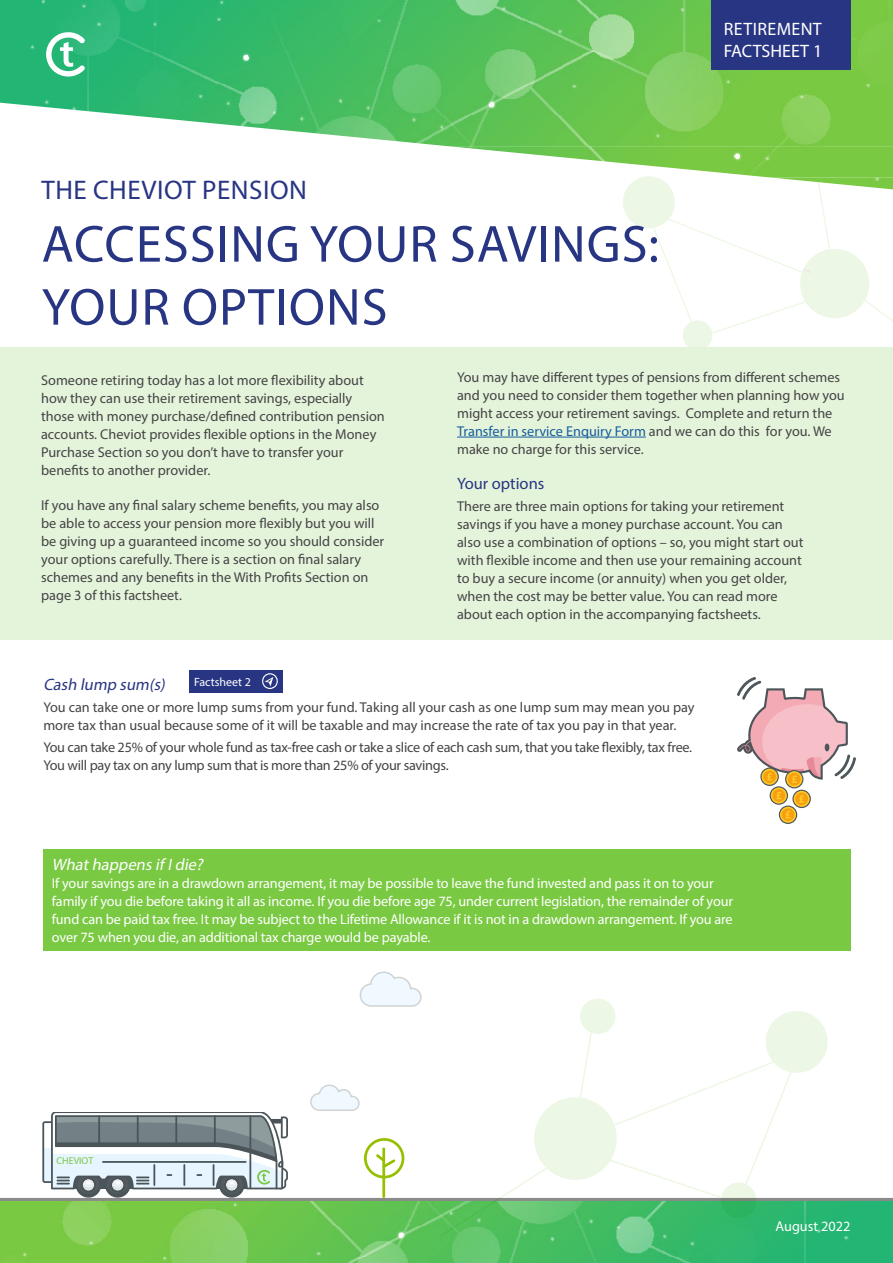
<style>
.page{position:relative;width:893px;height:1263px;background:#fff}
.page>*{position:absolute;margin:0;border:0;box-sizing:border-box;transform-origin:0 0}
.t1{font:52.5px/63px "Myriad Pro";letter-spacing:.02em;color:#283583}
.t2{font:27px "Myriad Pro";letter-spacing:.02em;color:#283583}
.t3{font:18px "Myriad Pro";letter-spacing:.02em;color:#fff}
.t4{font:18px "Myriad Pro";color:#fff}
.t5{font:italic 16.5px "Myriad Pro";color:#fff}
.t6{font:italic 16.5px "Myriad Pro";color:#283583}
.t7{font:16.5px "Myriad Pro";color:#283583}
.t8{font:14.25px/18px "Myriad Pro";color:#454346}
.t9{font:14.25px/18px "Myriad Pro";letter-spacing:-.01em;color:#fff}
.t10{font:14.25px/18px "Myriad Pro";letter-spacing:-.02em;color:#454346}
.t11{font:12px "Myriad Pro";color:#fff}
.t12{font:9.9px "Myriad Pro";color:#7ac943}
.s1{color:#175d9e}
</style>
<div class="page">
<img style="left:0;top:1201px;width:893px;height:62px">
<hr style="left:0;top:1198px;width:893px;height:3px;background:#8b8a8a">
<svg style="left:623px;top:177px;width:270px;height:170px"></svg>
<img style="left:0;top:0;width:893px;height:115px">
<img style="left:128px;top:115px;width:765px;height:31px">
<img style="left:448px;top:146px;width:445px;height:31px">
<img style="left:769px;top:177px;width:124px;height:12px">
<div style="left:0;top:347px;width:893px;height:293px;background:#e4f4da"></div>
<hr style="left:382px;top:1147px;width:3px;height:51px;background:#96bf00">
<svg style="left:364px;top:1138px;width:40px;height:40px"></svg>
<svg style="left:46px;top:32px;width:39px;height:45px"></svg>
<div style="left:711px;top:0;width:139px;height:69px;background:#283583"></div>
<svg style="left:359px;top:971px;width:63px;height:36px"></svg>
<svg style="left:310px;top:1084px;width:50px;height:27px"></svg>
<svg style="left:43px;top:1112px;width:245px;height:86px"></svg>
<hr style="left:457px;top:437px;width:189px;height:1px;background:#175d9e">
<div style="left:43px;top:849px;width:807px;height:101px;background:#7ac943"></div>
<svg style="left:737px;top:677px;width:119px;height:147px"></svg>
<div style="left:189px;top:670px;width:93px;height:22px;background:#283583"></div>
<svg style="left:262px;top:673px;width:16px;height:16px"></svg>
<svg style="left:438px;top:999px;width:394px;height:239px"></svg>
<p class="t2" style="left:41px;top:173px;width:267px">THE CHEVIOT PENSION</p>
<p class="t1" style="left:42px;top:212px;width:619px">ACCESSING YOUR SAVINGS:<br>YOUR OPTIONS</p>
<p class="t3" style="left:724px;top:18px;width:99px">RETIREMENT</p>
<p class="t4" style="left:724px;top:39px;width:100px">FACTSHEET 1</p>
<p class="t8" style="left:41px;top:371px;width:345px">Someone retiring today has a lot more flexibility about how they can use their retirement savings, especially those with money purchase/defined contribution pension accounts. Cheviot provides flexible options in the Money Purchase Section so you don’t have to transfer your benefits to another provider.</p>
<p class="t8" style="left:41px;top:496px;width:345px">If you have any final salary scheme benefits, you may also be able to access your pension more flexibly but you will be giving up a guaranteed income so you should consider your options carefully. There is a section on final salary schemes and any benefits in the With Profits Section on page 3 of this factsheet.</p>
<p class="t8" style="left:457px;top:368px;width:389px">You may have different types of pensions from different schemes and you need to consider them together when planning how you might access your retirement savings. Complete and return the <span class="s1">Transfer in service Enquiry Form</span> and we can do this for you. We make no charge for this service.</p>
<p class="t7" style="left:457px;top:473px;width:89px">Your options</p>
<p class="t8" style="left:457px;top:497px;width:348px">There are three main options for taking your retirement savings if you have a money purchase account. You can also use a combination of options – so, you might start out with flexible income and then use your remaining account to buy a secure income (or annuity) when you get older, when the cost may be better value. You can read more about each option in the accompanying factsheets.</p>
<p class="t11" style="left:194px;top:674px;width:58px">Factsheet 2</p>
<p class="t6" style="left:43px;top:674px;width:127px">Cash lump sum(s)</p>
<p class="t8" style="left:43px;top:698px;width:653px">You can take one or more lump sums from your fund. Taking all your cash as one lump sum may mean you pay more tax than usual because some of it will be taxable and may increase the rate of tax you pay in that year.</p>
<p class="t10" style="left:43px;top:738px;width:650px">You can take 25% of your whole fund as tax-free cash or take a slice of each cash sum, that you take flexibly, tax free.<br>You will pay tax on any lump sum that is more than 25% of your savings.</p>
<p class="t5" style="left:52px;top:854px;width:156px">Whathappens if Idie?</p>
<p class="t9" style="left:52px;top:874px;width:683px">If your savings are in a drawdown arrangement, it may be possible to leave the fund invested and pass it on to your family if you die before taking it all as income. If you die before age 75, under current legislation, the remainder of your fund can be paid tax free. It may be subject to the Lifetime Allowance if it is not in a drawdown arrangement. If you are over 75 when you die, an additional tax charge would be payable.</p>
<p class="t12" style="left:57px;top:1155px;width:38px">CHEVIOT</p>
<p class="t9" style="left:776px;top:1217px;width:76px">August 2022</p>
</div>
